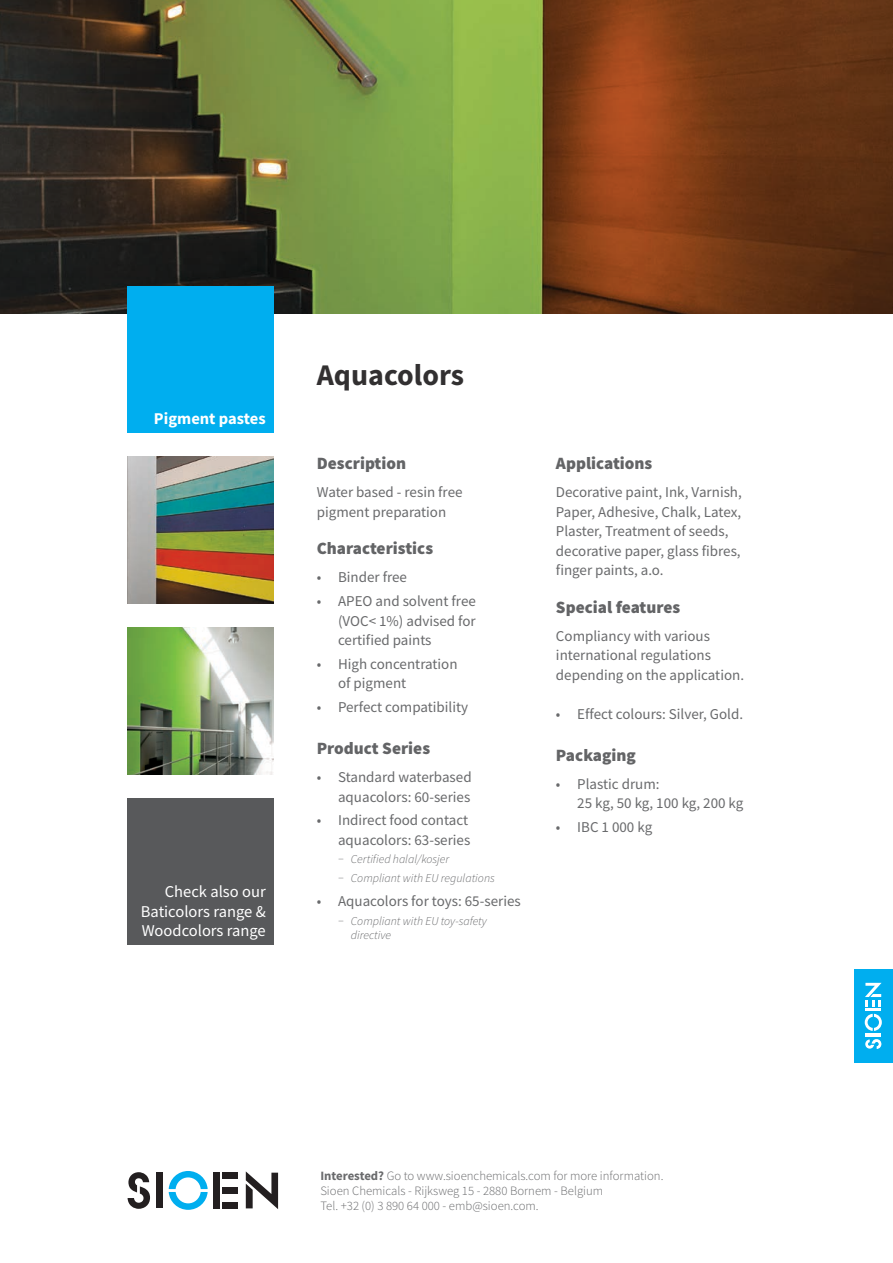
<style>
.page{position:relative;width:893px;height:1263px;background:#fff}
.page>*{position:absolute;margin:0;border:0;box-sizing:border-box;transform-origin:0 0}
.h1{font:700 30px "Source Sans Pro";color:#323031}
.h2{font:900 17.25px "Source Sans Pro";color:#636466}
.p_square{font:16.5px/19.8px "Source Sans Pro";color:#fff;text-align:justify}
.p_square-2{font:700 16.5px "Source Sans Pro";color:#fff}
.p{font:15px/19.5px "Source Sans Pro";color:#696a6c}
.t1{font:300 12.75px/15.3px "Source Sans Pro";color:#696a6c}
.t2{font:italic 300 12px/14.4px "Source Sans Pro";color:#696a6c}
.s1{font-weight:700}
</style>
<div class="page">
<img style="left:0;top:0;width:893px;height:314px">
<img style="left:128px;top:627px;width:146px;height:147px">
<img style="left:128px;top:457px;width:146px;height:147px">
<div style="left:128px;top:286px;width:146px;height:147px;background:#00aeef"></div>
<div style="left:128px;top:798px;width:146px;height:147px;background:#58595b"></div>
<div style="left:855px;top:969px;width:38px;height:94px;background:#00aeef"></div>
<svg style="left:865px;top:1039px;width:16px;height:10px"></svg>
<svg style="left:865px;top:1014px;width:17px;height:17px"></svg>
<hr style="left:865px;top:1033px;width:16px;height:3px;background:#fff">
<hr style="left:865px;top:1008px;width:16px;height:3px;background:#fff">
<svg style="left:865px;top:983px;width:17px;height:24px"></svg>
<svg style="left:128px;top:1172px;width:22px;height:37px"></svg>
<svg style="left:169px;top:1171px;width:39px;height:39px"></svg>
<div style="left:156px;top:1172px;width:7px;height:36px;background:#231f20"></div>
<div style="left:213px;top:1172px;width:7px;height:36px;background:#231f20"></div>
<div style="left:222px;top:1202px;width:16px;height:6px;background:#231f20"></div>
<div style="left:222px;top:1187px;width:16px;height:7px;background:#231f20"></div>
<div style="left:222px;top:1172px;width:16px;height:7px;background:#231f20"></div>
<svg style="left:246px;top:1171px;width:32px;height:38px"></svg>
<p class="p_square-2" style="left:154px;top:408px;width:113px">Pigment pastes</p>
<p class="p_square" style="left:141px;top:881px;width:126px;text-indent:24px">Check also our Baticolors range &amp; Woodcolors range</p>
<p class="h1" style="left:317px;top:354px;width:149px">Aquacolors</p>
<p class="h2" style="left:317px;top:451px;width:91px">Description</p>
<p class="p" style="left:317px;top:482px;width:147px">Water based - resin free pigment preparation</p>
<p class="h2" style="left:317px;top:537px;width:118px">Characteristics</p>
<p class="p" style="left:317px;top:567px;width:92px">• Binder free</p>
<p class="p" style="left:338px;top:591px;width:139px;text-align:justify;text-indent:-21px">• APEO and solvent free (VOC&lt; 1%) advised for certified paints</p>
<p class="p" style="left:338px;top:654px;width:121px;text-indent:-21px">• High concentration of pigment</p>
<p class="p" style="left:317px;top:697px;width:153px">• Perfect compatibility</p>
<p class="h2" style="left:317px;top:736px;width:115px">Product Series</p>
<p class="p" style="left:317px;top:767px;width:156px;text-align:right">• Standard waterbased aquacolors: 60-series</p>
<p class="p" style="left:317px;top:810px;width:155px;text-align:right">• Indirect food contact aquacolors: 63-series</p>
<p class="t2" style="left:338px;top:852px;width:113px">− Certified halal/kosjer</p>
<p class="t2" style="left:338px;top:871px;width:158px">− Compliant with EU regulations</p>
<p class="p" style="left:317px;top:891px;width:205px">• Aquacolors for toys: 65-series</p>
<p class="t2" style="left:351px;top:913px;width:137px;text-indent:-13px">− Compliant with EU toy-safety directive</p>
<p class="h2" style="left:556px;top:451px;width:98px">Applications</p>
<p class="p" style="left:556px;top:482px;width:187px">Decorative paint, Ink, Varnish,<br>Paper, Adhesive, Chalk, Latex,<br>Plaster, Treatment of seeds, decorative paper, glass fibres, finger paints, a.o.</p>
<p class="h2" style="left:556px;top:595px;width:126px">Special features</p>
<p class="p" style="left:556px;top:626px;width:190px">Compliancy with various international regulations depending on the application.</p>
<p class="p" style="left:556px;top:704px;width:189px">• Effect colours: Silver, Gold.</p>
<p class="h2" style="left:556px;top:743px;width:82px">Packaging</p>
<p class="p" style="left:577px;top:774px;width:168px;text-indent:-21px">• Plastic drum:<br>25 kg, 50 kg, 100 kg, 200 kg</p>
<p class="p" style="left:556px;top:817px;width:98px">• IBC 1 000 kg</p>
<p class="t1" style="left:320px;top:1168px;width:345px"><span class="s1">Interested?</span> Go to www.sioenchemicals.com for more information.<br>Sioen Chemicals - Rijksweg 15 - 2880 Bornem - Belgium<br>Tel. +32 (0) 3 890 64 000 - emb@sioen.com.</p>
</div>
